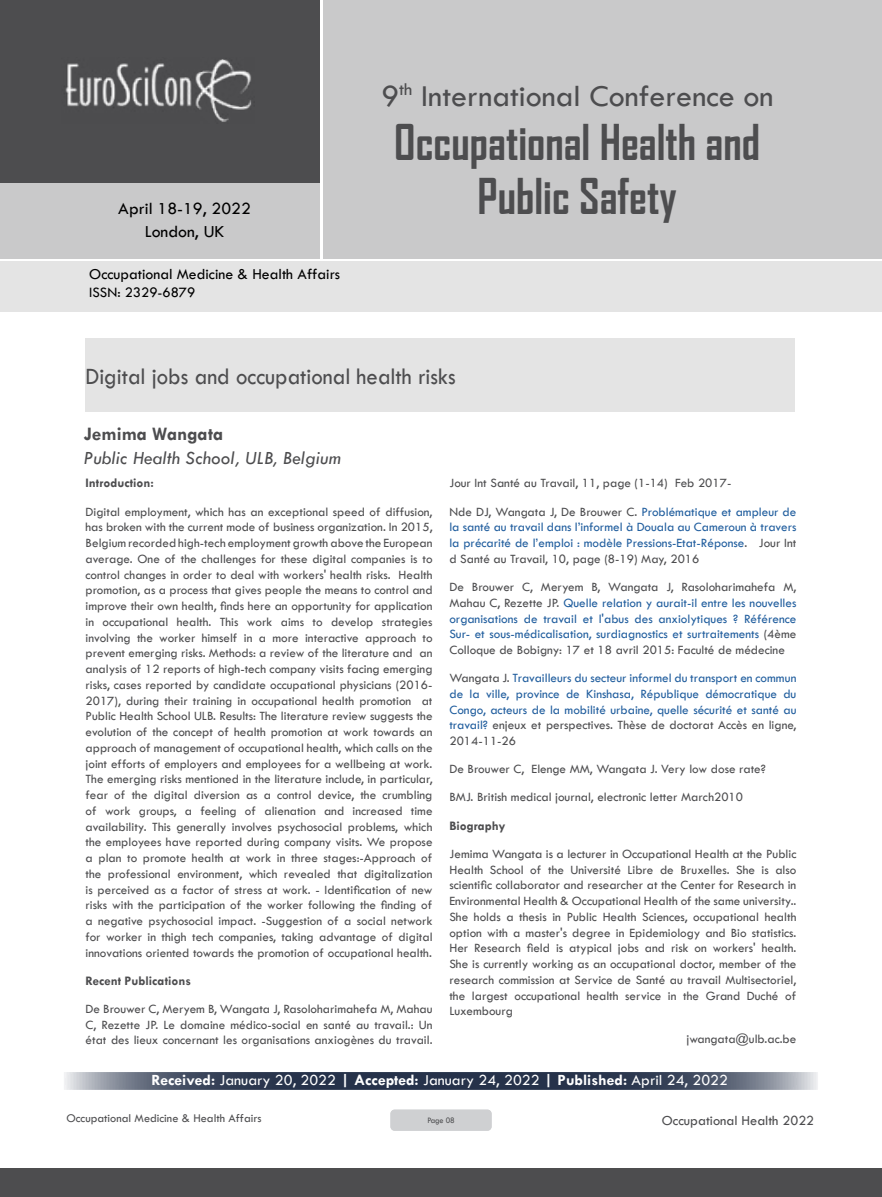
<style>
.page{position:relative;width:882px;height:1197px;background:#fff}
.page>*{position:absolute;margin:0;border:0;box-sizing:border-box;transform-origin:0 0}
.t1{font:700 47.25px/54.2px "Agency FB";color:#4d4d4f;text-align:center;scale:.95 1}
.t2{font:31.5px "Tw Cen";color:#4d4d4f}
.t3{font:24.32px "Tw Cen";color:#4d4d4f;scale:.94 1}
.t4{font:italic 19.25px "Tw Cen";color:#4d4d4f}
.t5{font:700 19.25px "Tw Cen";color:#4d4d4f}
.t6{font:17.5px/23.6px "Tw Cen";color:#000;text-align:center}
.t7{font:15.75px "Tw Cen";color:#fff}
.t8{font:15.75px "Tw Cen";color:#000}
.t9{font:14.88px "Tw Cen";color:#000}
.t10{font:14.35px "Tw Cen";color:#4d4d4f}
.t11{font:13.12px/15.8px "Tw Cen";color:#4d4d4f;text-align:justify}
.t12{font:13.12px/15.8px "Tw Cen";color:#215e9e;text-align:justify}
.t13{font:700 13.12px "Tw Cen";color:#4d4d4f}
.t14{font:12.25px "Tw Cen";color:#4d4d4f}
.t15{font:8.58px "Tw Cen";letter-spacing:-.02em;color:#4d4d4f;scale:.95 1}
.s1{color:#215e9e}
.s2{color:#4d4d4f}
.s3{font-weight:700}
</style>
<div class="page">
<div style="left:0;top:0;width:319px;height:183px;background:#4d4d4f"></div>
<div style="left:0;top:183px;width:319px;height:76px;background:#c9c9ca"></div>
<div style="left:323px;top:0;width:559px;height:259px;background:#c9c9ca"></div>
<img style="left:65px;top:59px;width:187px;height:63px">
<div style="left:0;top:1168px;width:882px;height:29px;background:#4d4d4f"></div>
<div style="left:1px;top:261px;width:881px;height:51px;background:#e4e4e4"></div>
<div style="left:85px;top:338px;width:710px;height:73px;background:#e4e4e4"></div>
<div style="left:390px;top:1110px;width:102px;height:21px;background:#cfd0d2;border-radius:4px"></div>
<svg style="left:64px;top:1072px;width:754px;height:18px;background:#495367"></svg>
<h3 class="t6" style="left:118px;top:196px;width:134px">April 18-19, 2022<br>London, UK</h3>
<p class="t8" style="left:89px;top:264px;width:252px">Occupational Medicine &amp; Health Affairs</p>
<p class="t9" style="left:89px;top:283px;width:108px">ISSN: 2329-6879</p>
<h2 class="t2" style="left:382px;top:77px;width:394px">9<sup>th</sup> International Conference on</h2>
<h1 class="t1" style="left:394px;top:114px;width:387px">Occupational Health and<br>Public Safety</h1>
<h3 class="t3" style="left:86px;top:362px;width:395px">Digital jobs and occupational health risks</h3>
<h3 class="t5" style="left:84px;top:423px;width:141px">Jemima Wangata</h3>
<h3 class="t4" style="left:84px;top:446px;width:259px">Public Health School, ULB, Belgium</h3>
<p class="t13" style="left:86px;top:475px;width:70px">Introduction:</p>
<p class="t11" style="left:86px;top:504px;width:349px">Digital employment, which has an exceptional speed of diffusion, has broken with the current mode of business organization. In 2015, Belgium recorded high-tech employment growth above the European average. One of the challenges for these digital companies is to control changes in order to deal with workers' health risks. Health promotion, as a process that gives people the means to control and improve their own health, finds here an opportunity for application in occupational health. This work aims to develop strategies involving the worker himself in a more interactive approach to prevent emerging risks. Methods: a review of the literature and an analysis of 12 reports of high-tech company visits facing emerging risks, cases reported by candidate occupational physicians (2016- 2017), during their training in occupational health promotion at Public Health School ULB. Results: The literature review suggests the evolution of the concept of health promotion at work towards an approach of management of occupational health, which calls on the joint efforts of employers and employees for a wellbeing at work.<br>The emerging risks mentioned in the literature include, in particular, fear of the digital diversion as a control device, the crumbling of work groups, a feeling of alienation and increased time availability. This generally involves psychosocial problems, which the employees have reported during company visits. We propose a plan to promote health at work in three stages:-Approach of the professional environment, which revealed that digitalization is perceived as a factor of stress at work. - Identification of new risks with the participation of the worker following the finding of a negative psychosocial impact. -Suggestion of a social network for worker in thigh tech companies, taking advantage of digital innovations oriented towards the promotion of occupational health.</p>
<p class="t13" style="left:86px;top:973px;width:107px">Recent Publications</p>
<p class="t11" style="left:86px;top:1001px;width:348px">De Brouwer C, Meryem B, Wangata J, Rasoloharimahefa M, Mahau C, Rezette JP. Le domaine médico-social en santé au travail.: Un état des lieux concernant les organisations anxiogènes du travail.</p>
<p class="t11" style="left:449px;top:469px;width:349px;line-height:28.2px">Jour Int Santé au Travail, 11, page (1-14) Feb 2017-<br>Nde DJ, Wangata J, De Brouwer C. <span class="s1">Problématique et ampleur de</span></p>
<p class="t12" style="left:449px;top:519px;width:348px">la santé au travail dans l’informel à Douala au Cameroun à travers la précarité de l’emploi : modèle Pressions-Etat-Réponse<span class="s2">. Jour Int d Santé au Travail, 10, page (8-19) May, 2016</span></p>
<p class="t12" style="left:449px;top:579px;width:349px"><span class="s2">De Brouwer C, Meryem B, Wangata J, Rasoloharimahefa M, Mahau C, Rezette JP.</span> Quelle relation y aurait-il entre les nouvelles organisations de travail et l'abus des anxiolytiques ? Référence Sur- et sous-médicalisation, surdiagnostics et surtraitements <span class="s2">(4ème Colloque de Bobigny: 17 et 18 avril 2015: Faculté de médecine</span></p>
<p class="t12" style="left:449px;top:670px;width:348px"><span class="s2">Wangata J.</span> Travailleurs du secteur informel du transport en commun de la ville, province de Kinshasa, République démocratique du Congo, acteurs de la mobilité urbaine, quelle sécurité et santé au travail? <span class="s2">enjeux et perspectives. Thèse de doctorat Accès en ligne, 2014-11-26</span></p>
<p class="t11" style="left:449px;top:755px;width:318px;line-height:28.2px">De Brouwer C, Elenge MM, Wangata J. Very low dose rate?<br>BMJ. British medical journal, electronic letter March2010</p>
<p class="t13" style="left:449px;top:818px;width:58px">Biography</p>
<p class="t11" style="left:449px;top:846px;width:349px">Jemima Wangata is a lecturer in Occupational Health at the Public Health School of the Université Libre de Bruxelles. She is also scientific collaborator and researcher at the Center for Research in Environmental Health &amp; Occupational Health of the same university..<br>She holds a thesis in Public Health Sciences, occupational health option with a master's degree in Epidemiology and Bio statistics.<br>Her Research field is atypical jobs and risk on workers' health.<br>She is currently working as an occupational doctor, member of the research commission at Service de Santé au travail Multisectoriel, the largest occupational health service in the Grand Duché of Luxembourg</p>
<p class="t11" style="left:687px;top:1031px;width:111px">jwangata@ulb.ac.be</p>
<p class="t7" style="left:152px;top:1071px;width:578px"><span class="s3">Received:</span> January 20, 2022 <span class="s3">| Accepted:</span> January 24, 2022 <span class="s3">| Published:</span> April 24, 2022</p>
<p class="t14" style="left:66px;top:1111px;width:197px">Occupational Medicine &amp; Health Affairs</p>
<p class="t15" style="left:427px;top:1115px;width:30px">Page 08</p>
<p class="t10" style="left:662px;top:1111px;width:154px">Occupational Health 2022</p>
</div>
